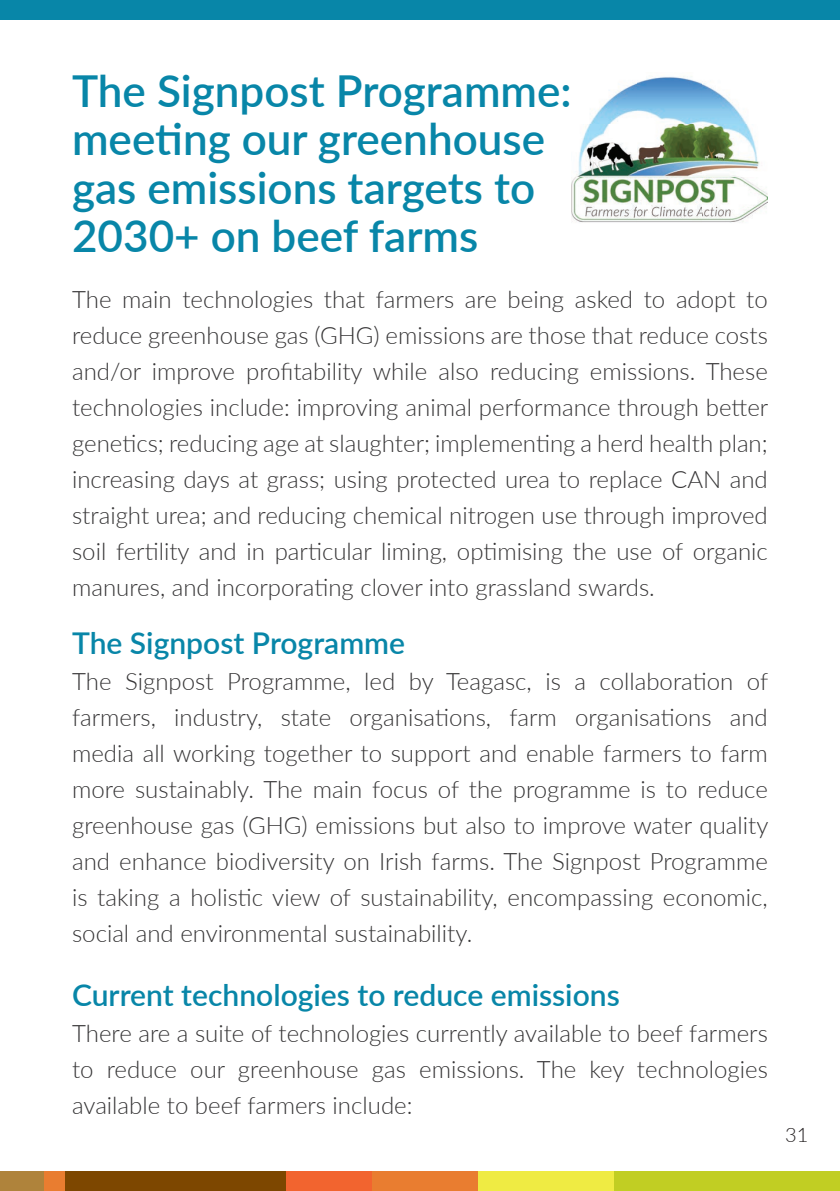
<style>
.page{position:relative;width:840px;height:1191px;background:#fff}
.page>*{position:absolute;margin:0;border:0;box-sizing:border-box;transform-origin:0 0}
.t1{font:600 44px/48px "Lato";color:#0886a8}
.t2{font:600 30px "Lato";color:#0886a8}
.t3{font:300 24px/36px "Lato";color:#363536;text-align:justify}
.t4{font:300 20px "Lato";color:#231f20}
</style>
<div class="page">
<div style="left:0;top:0;width:839px;height:20px;background:#0886a8"></div>
<div style="left:0;top:1171px;width:44px;height:20px;background:#af833b"></div>
<div style="left:64px;top:1171px;width:223px;height:20px;background:#7d4700"></div>
<div style="left:44px;top:1171px;width:20px;height:20px;background:#e97d30"></div>
<div style="left:371px;top:1171px;width:107px;height:20px;background:#e97d30"></div>
<div style="left:286px;top:1171px;width:86px;height:20px;background:#f2642f"></div>
<div style="left:613px;top:1171px;width:226px;height:20px;background:#c1ce23"></div>
<div style="left:478px;top:1171px;width:136px;height:20px;background:#efeb43"></div>
<img style="left:571px;top:76px;width:196px;height:147px">
<h1 class="t1" style="left:72px;top:66px;width:501px">The Signpost Programme: meeting our greenhouse gas emissions targets to<br>2030+ on beef farms</h1>
<p class="t3" style="left:72px;top:280px;width:697px">The main technologies that farmers are being asked to adopt to reduce greenhouse gas (GHG) emissions are those that reduce costs and/or improve profitability while also reducing emissions. These technologies include: improving animal performance through better genetics; reducing age at slaughter; implementing a herd health plan; increasing days at grass; using protected urea to replace CAN and straight urea; and reducing chemical nitrogen use through improved soil fertility and in particular liming, optimising the use of organic manures, and incorporating clover into grassland swards.</p>
<p class="t2" style="left:72px;top:621px;width:334px">The Signpost Programme</p>
<p class="t3" style="left:72px;top:662px;width:697px">The Signpost Programme, led by Teagasc, is a collaboration of farmers, industry, state organisations, farm organisations and media all working together to support and enable farmers to farm more sustainably. The main focus of the programme is to reduce greenhouse gas (GHG) emissions but also to improve water quality and enhance biodiversity on Irish farms. The Signpost Programme is taking a holistic view of sustainability, encompassing economic, social and environmental sustainability.</p>
<p class="t2" style="left:72px;top:973px;width:549px">Current technologies to reduce emissions</p>
<p class="t3" style="left:72px;top:1014px;width:697px">There are a suite of technologies currently available to beef farmers to reduce our greenhouse gas emissions. The key technologies available to beef farmers include:</p>
<p class="t4" style="left:784px;top:1121px;width:25px">31</p>
</div>
